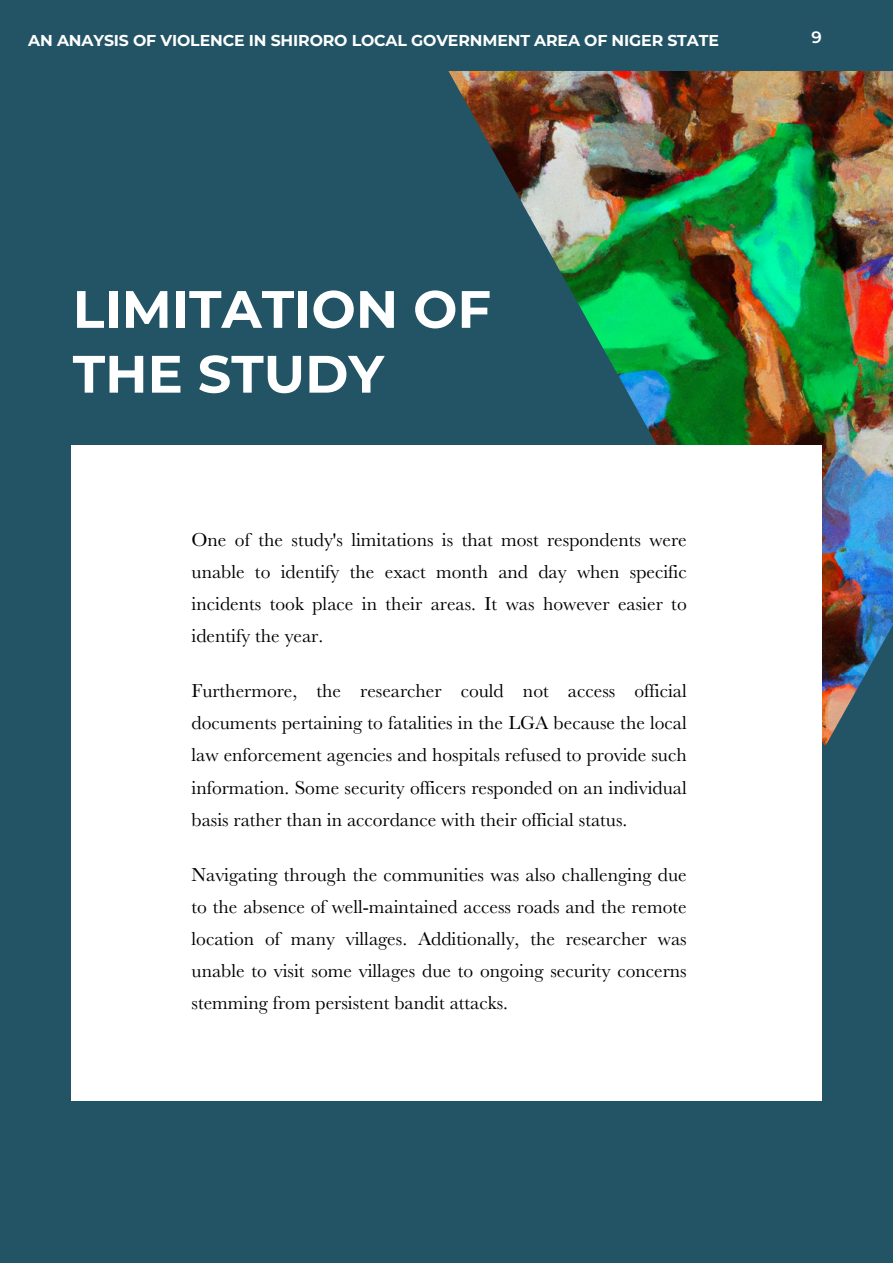
<style>
.page{position:relative;width:893px;height:1264px;background:#fff}
.page>*{position:absolute;margin:0;border:0;box-sizing:border-box;transform-origin:0 0}
.t1{font:700 52.5px/64.8px "Montserrat";color:#fff}
.t2{font:19.5px/32.2px "Baskerville";color:#000;text-align:justify}
.t3{font:600 16.5px "Montserrat";color:#fff}
.t4{font:700 15.75px "Montserrat";letter-spacing:-.01em;color:#fff}
</style>
<div class="page">
<div style="left:0;top:0;width:892px;height:1262px;background:#235465"></div>
<img style="left:448px;top:71px;width:444px;height:675px">
<div style="left:72px;top:445px;width:749px;height:655px;background:#fff"></div>
<p class="t4" style="left:28px;top:29px;width:692px">AN ANAYSIS OF VIOLENCE IN SHIRORO LOCAL GOVERNMENT AREA OF NIGER STATE</p>
<p class="t3" style="left:811px;top:26px;width:12px">9</p>
<h1 class="t1" style="left:73px;top:274px;width:420px">LIMITATION OF<br>THE STUDY</h1>
<p class="t2" style="left:191px;top:523px;width:496px">One of the study's limitations is that most respondents were unable to identify the exact month and day when specific incidents took place in their areas. It was however easier to identify the year.</p>
<p class="t2" style="left:191px;top:675px;width:496px">Furthermore, the researcher could not access official documents pertaining to fatalities in the LGA because the local law enforcement agencies and hospitals refused to provide such information. Some security officers responded on an individual basis rather than in accordance with their official status.</p>
<p class="t2" style="left:191px;top:858px;width:496px">Navigating through the communities was also challenging due to the absence of well-maintained access roads and the remote location of many villages. Additionally, the researcher was unable to visit some villages due to ongoing security concerns stemming from persistent bandit attacks.</p>
</div>
